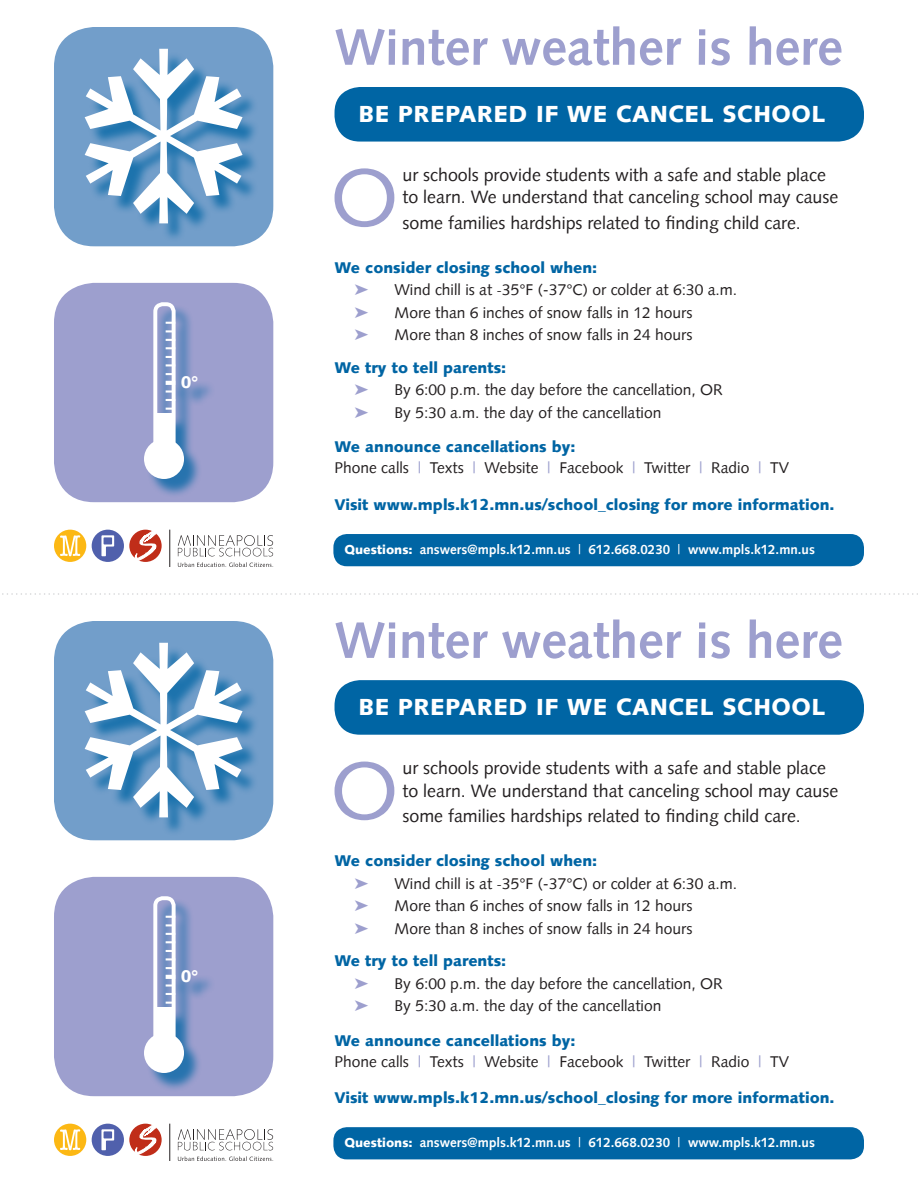
<style>
.page{position:relative;width:918px;height:1188px;background:#fff}
.page>*{position:absolute;margin:0;border:0;box-sizing:border-box;transform-origin:0 0}
.t1{font:81.6px "Syntax LT Std";color:#9d9fce}
.t2{font:700 51.15px "Syntax LT Std";color:#9d9fce}
.t3{font:900 23.4px "Syntax LT";letter-spacing:.02em;color:#fff}
.t4{font:17.85px/22.5px "Syntax LT Std";color:#231f20}
.t5{font:900 16.65px "Syntax LT";color:#fff}
.t6{font:15.6px "Syntax LT Std";color:#231f20}
.t7{font:900 15.6px "Syntax LT Std";color:#0065a4}
.t8{font:700 13.35px "Syntax LT Std";color:#fff}
.s1{font-family:"Minion Pro"}
.s2{color:#9d9fce}
.s3{font-weight:900;font-size:12.75px}
.s4{font-weight:400}
</style>
<div class="page">
<div style="left:335px;top:87px;width:529px;height:55px;background:#0065a4;border-radius:26px"></div>
<div style="left:333px;top:534px;width:531px;height:32px;background:#0065a4;border-radius:14px"></div>
<div style="left:54px;top:530px;width:32px;height:32px;background:#fcb814;border-radius:50%"></div>
<svg style="left:60px;top:535px;width:20px;height:21px"></svg>
<div style="left:92px;top:530px;width:32px;height:32px;background:#5060ac;border-radius:50%"></div>
<svg style="left:101px;top:535px;width:13px;height:21px"></svg>
<svg style="left:129px;top:530px;width:33px;height:32px"></svg>
<svg style="left:135px;top:531px;width:21px;height:30px"></svg>
<hr style="left:170px;top:530px;width:1px;height:37px;background:#231f20">
<svg style="left:178px;top:535px;width:95px;height:21px"></svg>
<svg style="left:178px;top:562px;width:96px;height:5px"></svg>
<div style="left:54px;top:27px;width:219px;height:219px;background:#729eca;border-radius:40px"></div>
<div style="left:54px;top:283px;width:219px;height:219px;background:#9d9fce;border-radius:40px"></div>
<div style="left:88px;top:52px;width:172px;height:190px;background:#0065a4;opacity:.75"></div>
<div style="left:147px;top:305px;width:69px;height:192px;background:#0065a4;opacity:.75"></div>
<div style="left:144px;top:439px;width:40px;height:40px;background:#fff;border-radius:50%"></div>
<svg style="left:151px;top:302px;width:27px;height:143px"></svg>
<div style="left:54px;top:1124px;width:32px;height:32px;background:#fcb814;border-radius:50%"></div>
<svg style="left:60px;top:1129px;width:20px;height:21px"></svg>
<div style="left:92px;top:1124px;width:32px;height:32px;background:#5060ac;border-radius:50%"></div>
<svg style="left:101px;top:1129px;width:13px;height:21px"></svg>
<svg style="left:129px;top:1124px;width:33px;height:32px"></svg>
<svg style="left:135px;top:1125px;width:21px;height:30px"></svg>
<hr style="left:170px;top:1124px;width:1px;height:37px;background:#231f20">
<svg style="left:178px;top:1129px;width:95px;height:21px"></svg>
<svg style="left:178px;top:1156px;width:96px;height:5px"></svg>
<div style="left:54px;top:621px;width:219px;height:219px;background:#729eca;border-radius:40px"></div>
<div style="left:54px;top:877px;width:219px;height:219px;background:#9d9fce;border-radius:40px"></div>
<div style="left:88px;top:646px;width:172px;height:190px;background:#0065a4;opacity:.75"></div>
<div style="left:147px;top:899px;width:69px;height:192px;background:#0065a4;opacity:.75"></div>
<div style="left:144px;top:1033px;width:40px;height:40px;background:#fff;border-radius:50%"></div>
<svg style="left:151px;top:896px;width:27px;height:143px"></svg>
<svg style="left:2px;top:593px;width:916px;height:2px"></svg>
<div style="left:335px;top:680px;width:529px;height:55px;background:#0065a4;border-radius:26px"></div>
<div style="left:333px;top:1127px;width:531px;height:32px;background:#0065a4;border-radius:14px"></div>
<svg style="left:88px;top:52px;width:155px;height:171px"></svg>
<svg style="left:88px;top:646px;width:155px;height:171px"></svg>
<p class="t5" style="left:181px;top:373px;width:19px">0°</p>
<p class="t5" style="left:181px;top:967px;width:19px">0°</p>
<p class="t2" style="left:335px;top:18px;width:510px">Winter weather is here</p>
<p class="t3" style="left:359px;top:100px;width:469px">BE PREPARED IF WE CANCEL SCHOOL</p>
<p class="t1" style="left:330px;top:150px;width:70px">O</p>
<p class="t4" style="left:403px;top:164px;width:437px">ur schools provide students with a safe and stable place to learn. We understand that canceling school may cause</p>
<p class="t4" style="left:403px;top:212px;width:400px">some families hardships related to finding child care.</p>
<p class="t7" style="left:335px;top:258px;width:264px">We consider closing school when:</p>
<p class="t6" style="left:395px;top:281px;width:344px">Wind chill is at <span class="s1">‐</span>35°F (-37°C) or colder at 6:30 a.m.</p>
<p class="t6" style="left:395px;top:303px;width:299px">More than 6 inches of snow falls in 12 hours</p>
<p class="t6" style="left:395px;top:326px;width:299px">More than 8 inches of snow falls in 24 hours</p>
<p class="t7" style="left:335px;top:358px;width:173px">We try to tell parents:</p>
<p class="t6" style="left:395px;top:381px;width:330px">By 6:00 p.m. the day before the cancellation, OR</p>
<p class="t6" style="left:395px;top:403px;width:268px">By 5:30 a.m. the day of the cancellation</p>
<p class="t7" style="left:335px;top:438px;width:243px">We announce cancellations by:</p>
<p class="t6" style="left:335px;top:459px;width:456px">Phone calls <span class="s2">|</span> Texts <span class="s2">|</span> Website <span class="s2">|</span> Facebook <span class="s2">|</span> Twitter <span class="s2">|</span> Radio <span class="s2">|</span> TV</p>
<p class="t7" style="left:335px;top:495px;width:502px">Visit www.mpls.k12.mn.us/school_closing for more information.</p>
<p class="t8" style="left:345px;top:542px;width:472px"><span class="s3">Questions:</span> answers@mpls.k12.mn.us <span class="s4">|</span> 612.668.0230 <span class="s4">|</span> www.mpls.k12.mn.us</p>
<p class="t2" style="left:335px;top:611px;width:510px">Winter weather is here</p>
<p class="t3" style="left:359px;top:694px;width:469px">BE PREPARED IF WE CANCEL SCHOOL</p>
<p class="t1" style="left:330px;top:743px;width:70px">O</p>
<p class="t4" style="left:403px;top:757px;width:437px">ur schools provide students with a safe and stable place to learn. We understand that canceling school may cause</p>
<p class="t4" style="left:403px;top:805px;width:400px">some families hardships related to finding child care.</p>
<p class="t7" style="left:335px;top:851px;width:264px">We consider closing school when:</p>
<p class="t6" style="left:395px;top:874px;width:344px">Wind chill is at <span class="s1">‐</span>35°F (-37°C) or colder at 6:30 a.m.</p>
<p class="t6" style="left:395px;top:896px;width:299px">More than 6 inches of snow falls in 12 hours</p>
<p class="t6" style="left:395px;top:919px;width:299px">More than 8 inches of snow falls in 24 hours</p>
<p class="t7" style="left:335px;top:951px;width:173px">We try to tell parents:</p>
<p class="t6" style="left:395px;top:974px;width:330px">By 6:00 p.m. the day before the cancellation, OR</p>
<p class="t6" style="left:395px;top:996px;width:268px">By 5:30 a.m. the day of the cancellation</p>
<p class="t7" style="left:335px;top:1031px;width:243px">We announce cancellations by:</p>
<p class="t6" style="left:335px;top:1052px;width:456px">Phone calls <span class="s2">|</span> Texts <span class="s2">|</span> Website <span class="s2">|</span> Facebook <span class="s2">|</span> Twitter <span class="s2">|</span> Radio <span class="s2">|</span> TV</p>
<p class="t7" style="left:335px;top:1089px;width:502px">Visit www.mpls.k12.mn.us/school_closing for more information.</p>
<p class="t8" style="left:345px;top:1135px;width:472px"><span class="s3">Questions:</span> answers@mpls.k12.mn.us <span class="s4">|</span> 612.668.0230 <span class="s4">|</span> www.mpls.k12.mn.us</p>
</div>
